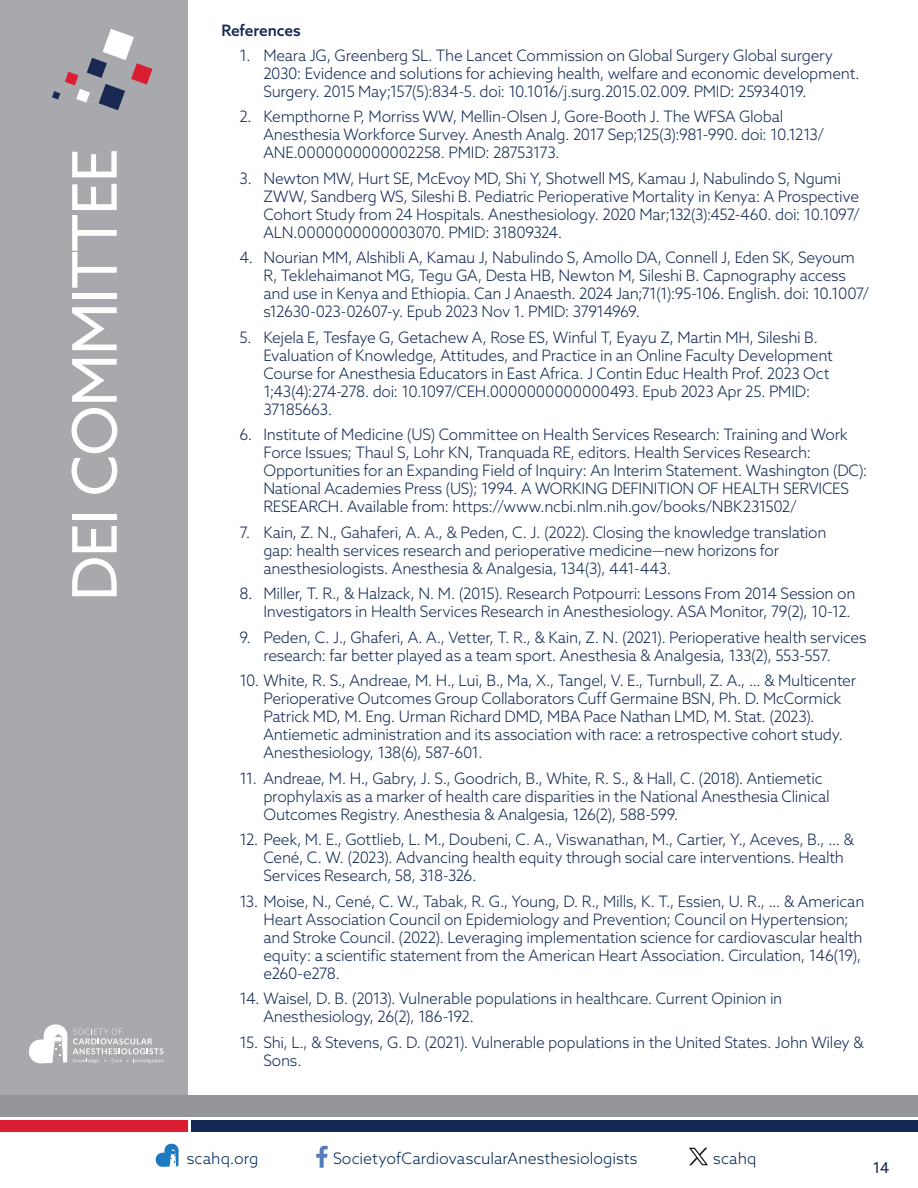
<style>
.page{position:relative;width:918px;height:1188px;background:#fff}
.page>*{position:absolute;margin:0;border:0;box-sizing:border-box;transform-origin:0 0}
.t1{font:61.5px "Azo Sans";letter-spacing:-.02em;color:#fff}
.Body_text_no_indent{font:300 15.9px "Azo Sans";color:#002554}
.Body_text_no_indent-2{font:300 15.75px/18px "Azo Sans";letter-spacing:-.015em;color:#112853}
.Body_text_no_indent-3{font:500 15.75px "Azo Sans";letter-spacing:-.01em;color:#112853}
.t2{font:15px "Azo Sans";color:#112853}
</style>
<div class="page">
<div style="left:0;top:0;width:188px;height:1095px;background:#a8a9ad"></div>
<svg style="left:29px;top:1024px;width:134px;height:39px"></svg>
<div style="left:0;top:1095px;width:918px;height:22px;background:#939598"></div>
<div style="left:192px;top:1120px;width:726px;height:11px;background:#112853"></div>
<div style="left:0;top:1120px;width:187px;height:11px;background:#da1e32"></div>
<svg style="left:52px;top:29px;width:100px;height:81px"></svg>
<svg style="left:316px;top:1146px;width:12px;height:22px"></svg>
<svg style="left:156px;top:1144px;width:23px;height:23px"></svg>
<svg style="left:689px;top:1148px;width:19px;height:17px"></svg>
<p class="t1" style="left:55px;top:601px;width:454px;rotate:-90deg">DEI COMMITTEE</p>
<p class="Body_text_no_indent-3" style="left:221px;top:20px;width:81px">References</p>
<p class="Body_text_no_indent-2" style="left:263px;top:46px;width:598px;text-indent:-24px">1. Meara JG, Greenberg SL. The Lancet Commission on Global Surgery Global surgery<br>2030: Evidence and solutions for achieving health, welfare and economic development.<br>Surgery. 2015 May;157(5):834-5. doi: 10.1016/j.surg.2015.02.009. PMID: 25934019.</p>
<p class="Body_text_no_indent-2" style="left:263px;top:107px;width:562px;text-indent:-24px">2. Kempthorne P, Morriss WW, Mellin-Olsen J, Gore-Booth J. The WFSA Global<br>Anesthesia Workforce Survey. Anesth Analg. 2017 Sep;125(3):981-990. doi: 10.1213/<br>ANE.0000000000002258. PMID: 28753173.</p>
<p class="Body_text_no_indent-2" style="left:263px;top:169px;width:598px;text-indent:-24px">3. Newton MW, Hurt SE, McEvoy MD, Shi Y, Shotwell MS, Kamau J, Nabulindo S, Ngumi ZWW, Sandberg WS, Sileshi B. Pediatric Perioperative Mortality in Kenya: A Prospective Cohort Study from 24 Hospitals. Anesthesiology. 2020 Mar;132(3):452-460. doi: 10.1097/ ALN.0000000000003070. PMID: 31809324.</p>
<p class="Body_text_no_indent-2" style="left:263px;top:248px;width:607px;text-indent:-24px">4. Nourian MM, Alshibli A, Kamau J, Nabulindo S, Amollo DA, Connell J, Eden SK, Seyoum R, Teklehaimanot MG, Tegu GA, Desta HB, Newton M, Sileshi B. Capnography access and use in Kenya and Ethiopia. Can J Anaesth. 2024 Jan;71(1):95-106. English. doi: 10.1007/ s12630-023-02607-y. Epub 2023 Nov 1. PMID: 37914969.</p>
<p class="Body_text_no_indent-2" style="left:263px;top:328px;width:571px;text-indent:-24px">5. Kejela E, Tesfaye G, Getachew A, Rose ES, Winful T, Eyayu Z, Martin MH, Sileshi B.<br>Evaluation of Knowledge, Attitudes, and Practice in an Online Faculty Development Course for Anesthesia Educators in East Africa. J Contin Educ Health Prof. 2023 Oct 1;43(4):274-278. doi: 10.1097/CEH.0000000000000493. Epub 2023 Apr 25. PMID:<br>37185663.</p>
<p class="Body_text_no_indent-2" style="left:263px;top:425px;width:606px;text-indent:-24px">6. Institute of Medicine (US) Committee on Health Services Research: Training and Work Force Issues; Thaul S, Lohr KN, Tranquada RE, editors. Health Services Research:<br>Opportunities for an Expanding Field of Inquiry: An Interim Statement. Washington (DC):<br>National Academies Press (US); 1994. A WORKING DEFINITION OF HEALTH SERVICES RESEARCH. Available from: https://www.ncbi.nlm.nih.gov/books/NBK231502/</p>
<p class="Body_text_no_indent-2" style="left:263px;top:523px;width:565px;text-indent:-24px">7. Kain, Z. N., Gahaferi, A. A., &amp; Peden, C. J. (2022). Closing the knowledge translation gap: health services research and perioperative medicine—new horizons for anesthesiologists. Anesthesia &amp; Analgesia, 134(3), 441-443.</p>
<p class="Body_text_no_indent-2" style="left:239px;top:584px;width:618px;text-align:right">8. Miller, T. R., &amp; Halzack, N. M. (2015). Research Potpourri: Lessons From 2014 Session on<br>Investigators in Health Services Research in Anesthesiology. ASA Monitor, 79(2), 10-12.</p>
<p class="Body_text_no_indent-2" style="left:263px;top:628px;width:605px;text-indent:-24px">9. Peden, C. J., Ghaferi, A. A., Vetter, T. R., &amp; Kain, Z. N. (2021). Perioperative health services research: far better played as a team sport. Anesthesia &amp; Analgesia, 133(2), 553-557.</p>
<p class="Body_text_no_indent-2" style="left:263px;top:671px;width:594px;text-indent:-24px">10. White, R. S., Andreae, M. H., Lui, B., Ma, X., Tangel, V. E., Turnbull, Z. A., ... &amp; Multicenter Perioperative Outcomes Group Collaborators Cuff Germaine BSN, Ph. D. McCormick Patrick MD, M. Eng. Urman Richard DMD, MBA Pace Nathan LMD, M. Stat. (2023).<br>Antiemetic administration and its association with race: a retrospective cohort study.<br>Anesthesiology, 138(6), 587-601.</p>
<p class="Body_text_no_indent-2" style="left:263px;top:769px;width:568px;text-indent:-24px">11. Andreae, M. H., Gabry, J. S., Goodrich, B., White, R. S., &amp; Hall, C. (2018). Antiemetic prophylaxis as a marker of health care disparities in the National Anesthesia Clinical<br>Outcomes Registry. Anesthesia &amp; Analgesia, 126(2), 588-599.</p>
<p class="Body_text_no_indent-2" style="left:263px;top:830px;width:592px;text-indent:-24px">12. Peek, M. E., Gottlieb, L. M., Doubeni, C. A., Viswanathan, M., Cartier, Y., Aceves, B., ... &amp;<br>Cené, C. W. (2023). Advancing health equity through social care interventions. Health<br>Services Research, 58, 318-326.</p>
<p class="Body_text_no_indent-2" style="left:263px;top:892px;width:603px;text-indent:-24px">13. Moise, N., Cené, C. W., Tabak, R. G., Young, D. R., Mills, K. T., Essien, U. R., ... &amp; American Heart Association Council on Epidemiology and Prevention; Council on Hypertension; and Stroke Council. (2022). Leveraging implementation science for cardiovascular health equity: a scientific statement from the American Heart Association. Circulation, 146(19), e260-e278.</p>
<p class="Body_text_no_indent-2" style="left:263px;top:989px;width:521px;text-indent:-24px">14. Waisel, D. B. (2013). Vulnerable populations in healthcare. Current Opinion in<br>Anesthesiology, 26(2), 186-192.</p>
<p class="Body_text_no_indent-2" style="left:263px;top:1033px;width:602px;text-indent:-24px">15. Shi, L., &amp; Stevens, G. D. (2021). Vulnerable populations in the United States. John Wiley &amp;<br>Sons.</p>
<p class="Body_text_no_indent" style="left:187px;top:1148px;width:73px">scahq.org</p>
<p class="Body_text_no_indent" style="left:333px;top:1148px;width:306px">SocietyofCardiovascularAnesthesiologists</p>
<p class="Body_text_no_indent" style="left:713px;top:1148px;width:45px">scahq</p>
<p class="t2" style="left:873px;top:1157px;width:18px">14</p>
</div>
